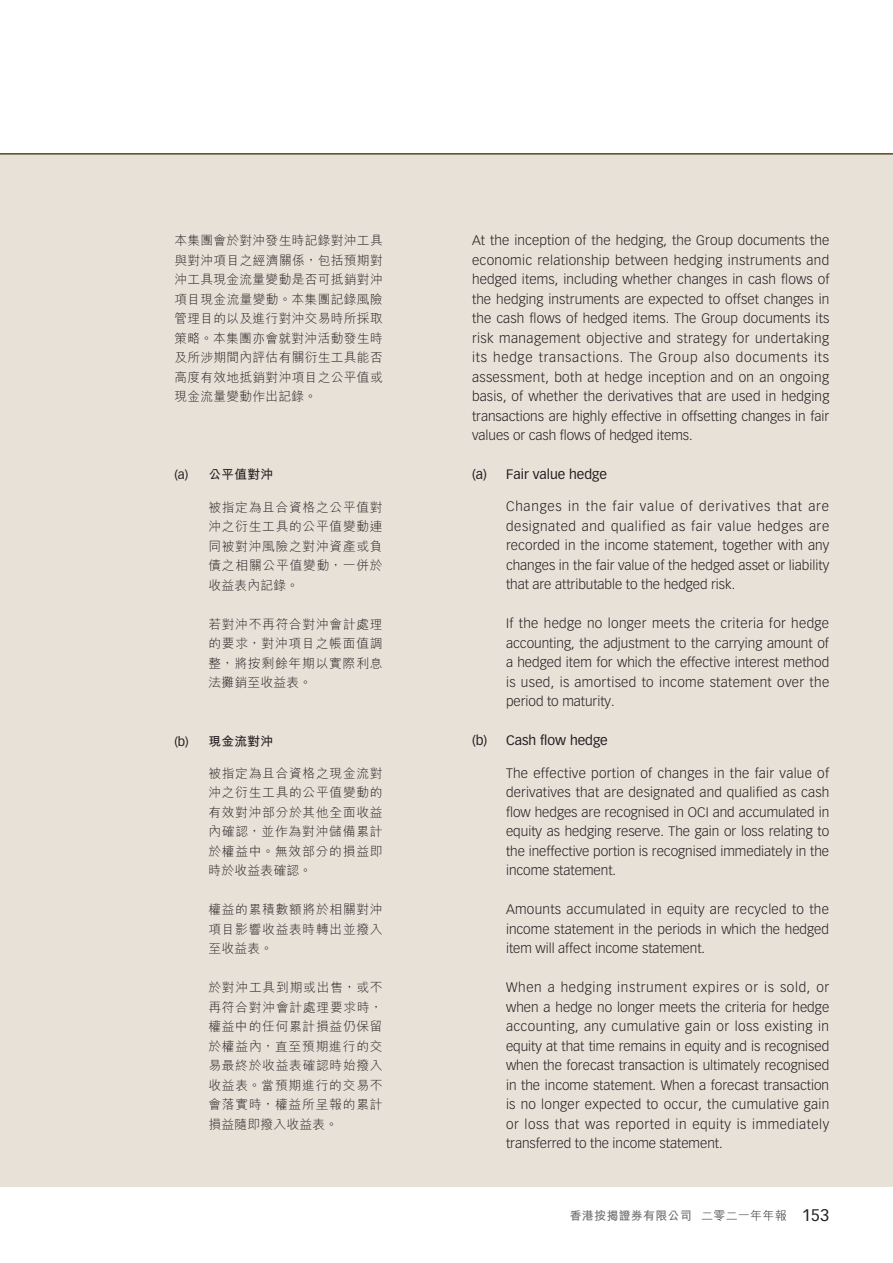
<style>
.page{position:relative;width:893px;height:1263px;background:#fff}
.page>*{position:absolute;margin:0;border:0;box-sizing:border-box;transform-origin:0 0}
.t1{font:16.5px "Vectora LT Std";color:#231f20}
.t2{font:300 13.5px/19.5px "Vectora LT Std";color:#231f20;text-align:justify}
.t3{font:13.5px "Vectora LT Std";color:#231f20}
.t4{font:300 12.75px/19.5px "M Hei HK";letter-spacing:.055em;color:#231f20;text-align:justify}
.t5{font:700 12.75px "M Hei HK";letter-spacing:.02em;color:#231f20}
.t6{font:700 12px "M Hei HK";letter-spacing:.02em;color:#6c6d70}
.s1{font-family:"Vectora LT Std";font-weight:400}
.s2{font-weight:300;color:#231f20}
</style>
<div class="page">
<div style="left:0;top:154px;width:893px;height:1032px;background:#e7e1d8"></div>
<hr style="left:0;top:153px;width:893px;height:2px;background:#5a471a">
<p class="t4" style="left:174px;top:231px;width:210px">本集團會於對沖發生時記錄對沖工具與對沖項目之經濟關係，包括預期對沖工具現金流量變動是否可抵銷對沖項目現金流量變動。本集團記錄風險管理目的以及進行對沖交易時所採取策略。本集團亦會就對沖活動發生時及所涉期間內評估有關衍生工具能否高度有效地抵銷對沖項目之公平值或現金流量變動作出記錄。</p>
<h1 class="t5" style="left:174px;top:465px;width:100px"><span class="s1">(a)</span> 公平值對沖</h1>
<p class="t4" style="left:208px;top:497px;width:176px">被指定為且合資格之公平值對沖之衍生工具的公平值變動連同被對沖風險之對沖資產或負債之相關公平值變動，一併於收益表內記錄。</p>
<p class="t4" style="left:208px;top:614px;width:176px">若對沖不再符合對沖會計處理的要求，對沖項目之帳面值調整，將按剩餘年期以實際利息法攤銷至收益表。</p>
<h1 class="t5" style="left:174px;top:732px;width:100px"><span class="s1">(b)</span> 現金流對沖</h1>
<p class="t4" style="left:208px;top:763px;width:176px">被指定為且合資格之現金流對沖之衍生工具的公平值變動的有效對沖部分於其他全面收益內確認，並作為對沖儲備累計於權益中。無效部分的損益即時於收益表確認。</p>
<p class="t4" style="left:208px;top:900px;width:176px">權益的累積數額將於相關對沖項目影響收益表時轉出並撥入至收益表。</p>
<p class="t4" style="left:208px;top:978px;width:176px">於對沖工具到期或出售，或不再符合對沖會計處理要求時，權益中的任何累計損益仍保留於權益內，直至預期進行的交易最終於收益表確認時始撥入收益表。當預期進行的交易不會落實時，權益所呈報的累計損益隨即撥入收益表。</p>
<p class="t2" style="left:472px;top:231px;width:359px">At the inception of the hedging, the Group documents the economic relationship between hedging instruments and hedged items, including whether changes in cash flows of the hedging instruments are expected to offset changes in the cash flows of hedged items. The Group documents its risk management objective and strategy for undertaking its hedge transactions. The Group also documents its assessment, both at hedge inception and on an ongoing basis, of whether the derivatives that are used in hedging transactions are highly effective in offsetting changes in fair values or cash flows of hedged items.</p>
<h1 class="t3" style="left:472px;top:466px;width:136px">(a) Fair value hedge</h1>
<p class="t2" style="left:506px;top:497px;width:325px">Changes in the fair value of derivatives that are designated and qualified as fair value hedges are recorded in the income statement, together with any changes in the fair value of the hedged asset or liability that are attributable to the hedged risk.</p>
<p class="t2" style="left:506px;top:614px;width:325px">If the hedge no longer meets the criteria for hedge accounting, the adjustment to the carrying amount of a hedged item for which the effective interest method is used, is amortised to income statement over the period to maturity.</p>
<h1 class="t3" style="left:472px;top:733px;width:137px">(b) Cash flow hedge</h1>
<p class="t2" style="left:506px;top:763px;width:325px">The effective portion of changes in the fair value of derivatives that are designated and qualified as cash flow hedges are recognised in OCI and accumulated in equity as hedging reserve. The gain or loss relating to the ineffective portion is recognised immediately in the income statement.</p>
<p class="t2" style="left:506px;top:900px;width:324px">Amounts accumulated in equity are recycled to the income statement in the periods in which the hedged item will affect income statement.</p>
<p class="t2" style="left:506px;top:978px;width:325px">When a hedging instrument expires or is sold, or when a hedge no longer meets the criteria for hedge accounting, any cumulative gain or loss existing in equity at that time remains in equity and is recognised when the forecast transaction is ultimately recognised in the income statement. When a forecast transaction is no longer expected to occur, the cumulative gain or loss that was reported in equity is immediately transferred to the income statement.</p>
<p class="t6" style="left:570px;top:1207px;width:218px">香港按揭證券有限公司 <span class="s2">二零二一年年報</span></p>
<p class="t1" style="left:802px;top:1205px;width:29px">153</p>
</div>
